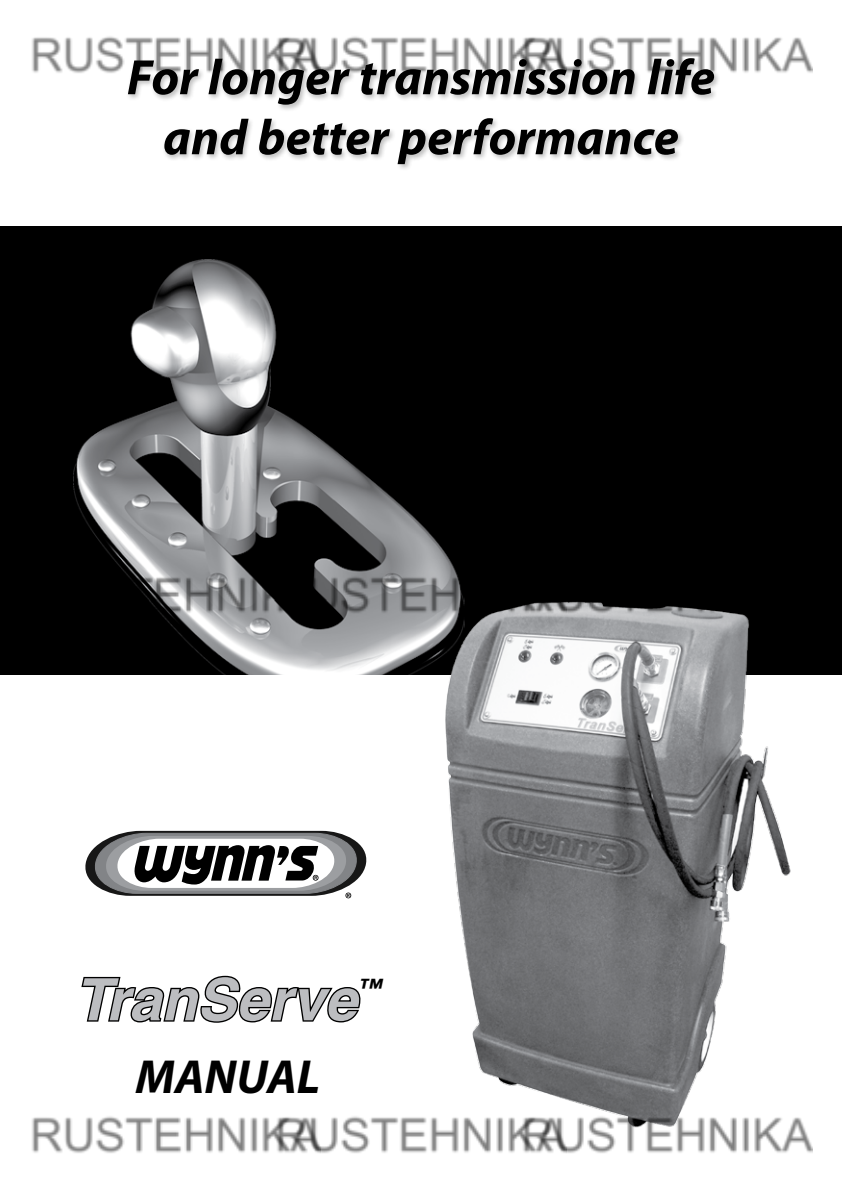
<style>
.page{position:relative;width:842px;height:1191px;background:#fff}
.page>*{position:absolute;margin:0;border:0;box-sizing:border-box;transform-origin:0 0}
.t1{font:italic 700 58.4px "Helvetica";color:#bcbdc0}
.t2{font:italic 700 50px/60px "Myriad Pro";color:#000;text-align:center}
.t3{font:italic 700 48px "Myriad Pro";color:#000}
.t4{font:italic 700 24px "Helvetica";color:#000}
</style>
<div class="page">
<svg style="left:81px;top:975px;width:280px;height:48px"></svg>
<div style="left:0;top:226px;width:842px;height:448px;background:#000"></div>
<img style="left:74px;top:419px;width:381px;height:255px">
<img style="left:422px;top:620px;width:386px;height:491px">
<svg style="left:85px;top:830px;width:282px;height:68px"></svg>
<div style="left:126px;top:57px;width:716px;height:411px;background:#000;opacity:.25"></div>
<img style="left:32px;top:36px;width:244px;height:44px">
<img style="left:276px;top:36px;width:246px;height:44px">
<img style="left:522px;top:36px;width:290px;height:44px">
<img style="left:74px;top:570px;width:202px;height:50px">
<img style="left:276px;top:570px;width:246px;height:50px">
<img style="left:522px;top:601px;width:227px;height:19px">
<img style="left:32px;top:1116px;width:244px;height:37px">
<img style="left:276px;top:1116px;width:246px;height:37px">
<img style="left:522px;top:1111px;width:290px;height:42px">
<p class="t2" style="left:127px;top:46px;width:589px">For longer transmission life and better performance</p>
<p class="t1" style="left:75px;top:964px;width:284px">TranServe</p>
<p class="t4" style="left:357px;top:973px;width:25px">™</p>
<p class="t3" style="left:136px;top:1045px;width:186px">MANUAL</p>
</div>
